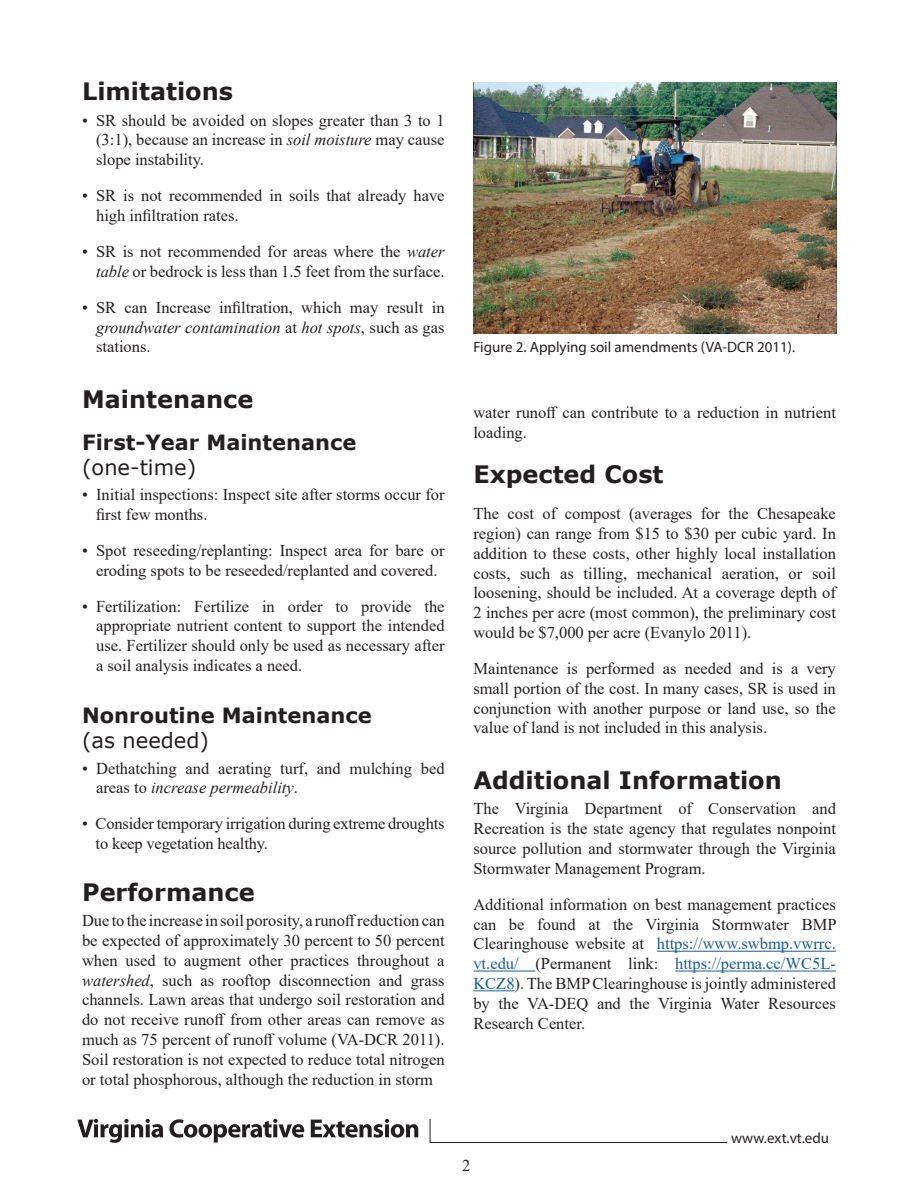
<style>
.page{position:relative;width:918px;height:1188px;background:#fff}
.page>*{position:absolute;margin:0;border:0;box-sizing:border-box;transform-origin:0 0}
.Subhead_1{font:700 24px "Verdana";color:#231f20}
.Body{font:700 24px "Verdana";color:#231f20}
.Subhead_2{font:700 21px/25.2px "Verdana";color:#231f20}
.Body-2{font:16.5px/19.8px "Times New Roman";color:#231f20;text-align:justify}
.t1{font:15px "Myriad Pro";color:#231f20}
.s1{font-style:italic}
.s2{font-weight:400}
.s3{color:#175d9e}
</style>
<div class="page">
<hr style="left:657px;top:951px;width:179px;height:1px;background:#175d9e">
<hr style="left:473px;top:971px;width:62px;height:1px;background:#175d9e">
<hr style="left:675px;top:971px;width:161px;height:1px;background:#175d9e">
<hr style="left:473px;top:990px;width:42px;height:1px;background:#175d9e">
<img style="left:473px;top:82px;width:364px;height:252px">
<svg style="left:77px;top:1119px;width:86px;height:24px"></svg>
<svg style="left:170px;top:1119px;width:134px;height:24px"></svg>
<svg style="left:311px;top:1119px;width:107px;height:19px"></svg>
<svg style="left:429px;top:1118px;width:299px;height:25px"></svg>
<p class="Subhead_1" style="left:82px;top:75px;width:153px">Limitations</p>
<p class="Body-2" style="left:96px;top:110px;width:350px;text-indent:-14px">• SR should be avoided on slopes greater than 3 to 1 (3:1), because an increase in <span class="s1">soil moisture</span> may cause slope instability.</p>
<p class="Body-2" style="left:96px;top:185px;width:350px;text-indent:-14px">• SR is not recommended in soils that already have high infiltration rates.</p>
<p class="Body-2" style="left:82px;top:241px;width:364px;text-align:right">• SR is not recommended for areas where the <span class="s1">water table</span> or bedrock is less than 1.5 feet from the surface.</p>
<p class="Body-2" style="left:96px;top:297px;width:350px;text-indent:-14px">• SR can Increase infiltration, which may result in <span class="s1">groundwater contamination</span> at <span class="s1">hot spots</span>, such as gas stations.</p>
<p class="Subhead_1" style="left:82px;top:383px;width:173px">Maintenance</p>
<p class="Subhead_2" style="left:82px;top:429px;width:276px">First-Year Maintenance <span class="s2">(one-time)</span></p>
<p class="Body-2" style="left:96px;top:484px;width:350px;text-indent:-14px">• Initial inspections: Inspect site after storms occur for first few months.</p>
<p class="Body-2" style="left:82px;top:540px;width:364px;text-align:center">• Spot reseeding/replanting: Inspect area for bare or eroding spots to be reseeded/replanted and covered.</p>
<p class="Body-2" style="left:96px;top:596px;width:350px;text-indent:-14px">• Fertilization: Fertilize in order to provide the appropriate nutrient content to support the intended use. Fertilizer should only be used as necessary after a soil analysis indicates a need.</p>
<p class="Subhead_2" style="left:82px;top:703px;width:291px">Nonroutine Maintenance <span class="s2">(as needed)</span></p>
<p class="Body-2" style="left:96px;top:758px;width:350px;text-indent:-14px">• Dethatching and aerating turf, and mulching bed areas to <span class="s1">increase permeability</span>.</p>
<p class="Body-2" style="left:96px;top:813px;width:351px;text-indent:-14px">• Consider temporary irrigation during extreme droughts to keep vegetation healthy.</p>
<p class="Subhead_1" style="left:82px;top:875px;width:174px">Performance</p>
<p class="Body-2" style="left:82px;top:910px;width:364px">Due to the increase in soil porosity, a runoff reduction can be expected of approximately 30 percent to 50 percent when used to augment other practices throughout a <span class="s1">watershed</span>, such as rooftop disconnection and grass channels. Lawn areas that undergo soil restoration and do not receive runoff from other areas can remove as much as 75 percent of runoff volume (VA-DCR 2011).<br>Soil restoration is not expected to reduce total nitrogen or total phosphorous, although the reduction in storm</p>
<p class="t1" style="left:473px;top:338px;width:323px">Figure 2. Applying soil amendments (VA-DCR 2011).</p>
<p class="Body-2" style="left:473px;top:402px;width:364px">water runoff can contribute to a reduction in nutrient loading.</p>
<p class="Body" style="left:473px;top:458px;width:192px">Expected Cost</p>
<p class="Body-2" style="left:473px;top:503px;width:364px">The cost of compost (averages for the Chesapeake region) can range from $15 to $30 per cubic yard. In addition to these costs, other highly local installation costs, such as tilling, mechanical aeration, or soil loosening, should be included. At a coverage depth of 2 inches per acre (most common), the preliminary cost would be $7,000 per acre (Evanylo 2011).</p>
<p class="Body-2" style="left:473px;top:658px;width:364px">Maintenance is performed as needed and is a very small portion of the cost. In many cases, SR is used in conjunction with another purpose or land use, so the value of land is not included in this analysis.</p>
<p class="Subhead_1" style="left:473px;top:764px;width:310px">Additional Information</p>
<p class="Body-2" style="left:473px;top:798px;width:364px">The Virginia Department of Conservation and Recreation is the state agency that regulates nonpoint source pollution and stormwater through the Virginia Stormwater Management Program.</p>
<p class="Body-2" style="left:473px;top:894px;width:365px">Additional information on best management practices can be found at the Virginia Stormwater BMP Clearinghouse website at <span class="s3">https://www.swbmp.vwrrc. vt.edu/</span> (Permanent link: <span class="s3">https://perma.cc/WC5L-KCZ8</span>). The BMP Clearinghouse is jointly administered by the VA-DEQ and the Virginia Water Resources Research Center.</p>
<p class="Body-2" style="left:462px;top:1155px;width:10px">2</p>
<p class="t1" style="left:731px;top:1129px;width:100px">www.ext.vt.edu</p>
</div>
